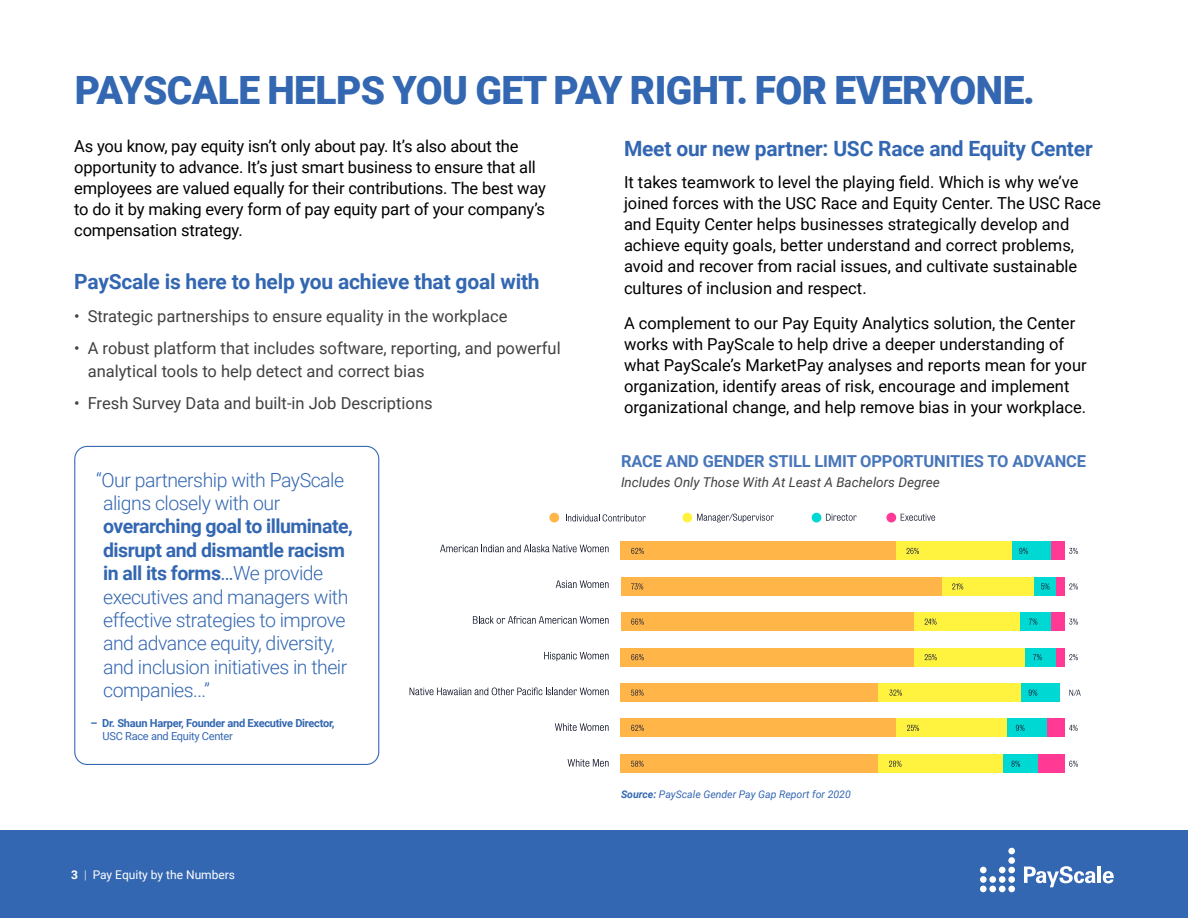
<style>
.page{position:relative;width:1188px;height:918px;background:#fff}
.page>*{position:absolute;margin:0;border:0;box-sizing:border-box;transform-origin:0 0}
.t1{font:900 39px "Roboto";letter-spacing:-.015em;color:#3367b2}
.t2{font:700 21px "Roboto";letter-spacing:-.01em;color:#3367b2}
.t3{font:300 19.5px/23.4px "Roboto";letter-spacing:-.025em;color:#3367b2}
.t4{font:16.5px/21px "Roboto";color:#000}
.t5{font:16.5px/22.5px "Roboto";color:#414042}
.t6{font:700 16.5px "Roboto";letter-spacing:-.01em;color:#4776ba}
.t7{font:italic 13.5px "Roboto";color:#414042}
.t8{font:12px "Roboto";color:#fff}
.t9{font:700 11.1px "Roboto";letter-spacing:-.025em;color:#3367b2}
.t10{font:11.1px "Roboto";letter-spacing:-.025em;color:#3367b2}
.t11{font:italic 10.5px "Roboto";color:#3367b2}
.s1{font-weight:700}
.s2{font-weight:400}
.s3{font-weight:300}
</style>
<div class="page">
<div style="left:0;top:830px;width:1188px;height:88px;background:#3367b2"></div>
<div style="left:1008px;top:848px;width:7px;height:6px;background:#fff;border-radius:50%"></div>
<div style="left:1008px;top:867px;width:7px;height:6px;background:#fff;border-radius:50%"></div>
<div style="left:1008px;top:857px;width:7px;height:7px;background:#fff;border-radius:50%"></div>
<div style="left:1008px;top:876px;width:7px;height:7px;background:#fff;border-radius:50%"></div>
<div style="left:1008px;top:886px;width:7px;height:6px;background:#fff;border-radius:50%"></div>
<div style="left:999px;top:867px;width:7px;height:6px;background:#fff;border-radius:50%"></div>
<div style="left:999px;top:876px;width:7px;height:7px;background:#fff;border-radius:50%"></div>
<div style="left:999px;top:886px;width:7px;height:6px;background:#fff;border-radius:50%"></div>
<div style="left:989px;top:876px;width:7px;height:7px;background:#fff;border-radius:50%"></div>
<div style="left:989px;top:886px;width:7px;height:6px;background:#fff;border-radius:50%"></div>
<div style="left:980px;top:867px;width:7px;height:6px;background:#fff;border-radius:50%"></div>
<div style="left:980px;top:876px;width:7px;height:7px;background:#fff;border-radius:50%"></div>
<div style="left:980px;top:886px;width:7px;height:6px;background:#fff;border-radius:50%"></div>
<svg style="left:1024px;top:866px;width:71px;height:21px"></svg>
<hr style="left:1098px;top:866px;width:3px;height:17px;background:#fff">
<svg style="left:1103px;top:871px;width:11px;height:12px"></svg>
<div style="left:74px;top:446px;width:305px;height:319px;border:1px solid #3367b2;border-radius:12px"></div>
<div style="left:1051px;top:542px;width:14px;height:18px;background:#ff3994"></div>
<div style="left:1011px;top:542px;width:40px;height:18px;background:#00d8d4"></div>
<div style="left:896px;top:542px;width:115px;height:18px;background:#fff33f"></div>
<div style="left:621px;top:542px;width:275px;height:18px;background:#ffb548"></div>
<div style="left:1056px;top:577px;width:9px;height:19px;background:#ff3994"></div>
<div style="left:1034px;top:577px;width:22px;height:19px;background:#00d8d4"></div>
<div style="left:942px;top:577px;width:92px;height:19px;background:#fff33f"></div>
<div style="left:621px;top:577px;width:321px;height:19px;background:#ffb548"></div>
<div style="left:1051px;top:612px;width:13px;height:19px;background:#ff3994"></div>
<div style="left:1020px;top:612px;width:31px;height:19px;background:#00d8d4"></div>
<div style="left:913px;top:612px;width:107px;height:19px;background:#fff33f"></div>
<div style="left:621px;top:612px;width:292px;height:19px;background:#ffb548"></div>
<div style="left:1056px;top:648px;width:9px;height:18px;background:#ff3994"></div>
<div style="left:1025px;top:648px;width:31px;height:18px;background:#00d8d4"></div>
<div style="left:914px;top:648px;width:111px;height:18px;background:#fff33f"></div>
<div style="left:621px;top:648px;width:293px;height:18px;background:#ffb548"></div>
<div style="left:1020px;top:683px;width:40px;height:19px;background:#00d8d4"></div>
<div style="left:878px;top:683px;width:142px;height:19px;background:#fff33f"></div>
<div style="left:621px;top:683px;width:257px;height:19px;background:#ffb548"></div>
<div style="left:1047px;top:719px;width:18px;height:18px;background:#ff3994"></div>
<div style="left:1007px;top:719px;width:40px;height:18px;background:#00d8d4"></div>
<div style="left:896px;top:719px;width:111px;height:18px;background:#fff33f"></div>
<div style="left:621px;top:719px;width:275px;height:18px;background:#ffb548"></div>
<div style="left:1038px;top:754px;width:27px;height:19px;background:#ff3994"></div>
<div style="left:1002px;top:754px;width:36px;height:19px;background:#00d8d4"></div>
<div style="left:878px;top:754px;width:124px;height:19px;background:#fff33f"></div>
<div style="left:621px;top:754px;width:257px;height:19px;background:#ffb548"></div>
<svg style="left:440px;top:545px;width:169px;height:7px"></svg>
<svg style="left:556px;top:580px;width:53px;height:8px"></svg>
<svg style="left:473px;top:616px;width:136px;height:8px"></svg>
<svg style="left:544px;top:652px;width:65px;height:9px"></svg>
<svg style="left:410px;top:688px;width:199px;height:7px"></svg>
<svg style="left:555px;top:723px;width:54px;height:8px"></svg>
<svg style="left:568px;top:759px;width:41px;height:8px"></svg>
<svg style="left:631px;top:761px;width:13px;height:6px"></svg>
<svg style="left:889px;top:761px;width:13px;height:6px"></svg>
<svg style="left:1011px;top:761px;width:9px;height:6px"></svg>
<svg style="left:1069px;top:761px;width:9px;height:6px"></svg>
<svg style="left:631px;top:725px;width:13px;height:6px"></svg>
<svg style="left:907px;top:725px;width:12px;height:6px"></svg>
<svg style="left:1016px;top:725px;width:9px;height:6px"></svg>
<svg style="left:1069px;top:725px;width:9px;height:6px"></svg>
<svg style="left:631px;top:690px;width:13px;height:6px"></svg>
<svg style="left:889px;top:690px;width:13px;height:6px"></svg>
<svg style="left:1029px;top:690px;width:8px;height:6px"></svg>
<svg style="left:1069px;top:690px;width:12px;height:6px"></svg>
<svg style="left:631px;top:654px;width:13px;height:6px"></svg>
<svg style="left:925px;top:654px;width:12px;height:6px"></svg>
<svg style="left:1033px;top:654px;width:9px;height:6px"></svg>
<svg style="left:1069px;top:654px;width:9px;height:6px"></svg>
<svg style="left:631px;top:619px;width:13px;height:6px"></svg>
<svg style="left:925px;top:619px;width:12px;height:6px"></svg>
<svg style="left:1029px;top:619px;width:8px;height:6px"></svg>
<svg style="left:1069px;top:619px;width:9px;height:6px"></svg>
<svg style="left:631px;top:583px;width:12px;height:7px"></svg>
<svg style="left:952px;top:583px;width:11px;height:7px"></svg>
<svg style="left:1041px;top:583px;width:8px;height:7px"></svg>
<svg style="left:1069px;top:583px;width:9px;height:7px"></svg>
<svg style="left:631px;top:548px;width:13px;height:6px"></svg>
<svg style="left:907px;top:548px;width:12px;height:6px"></svg>
<svg style="left:1019px;top:548px;width:9px;height:6px"></svg>
<svg style="left:1069px;top:548px;width:9px;height:6px"></svg>
<div style="left:549px;top:513px;width:10px;height:9px;background:#ffb548;border-radius:50%"></div>
<div style="left:683px;top:513px;width:9px;height:9px;background:#fff33f;border-radius:50%"></div>
<div style="left:812px;top:513px;width:9px;height:9px;background:#00d8d4;border-radius:50%"></div>
<div style="left:886px;top:513px;width:10px;height:9px;background:#ff3994;border-radius:50%"></div>
<svg style="left:566px;top:514px;width:80px;height:8px"></svg>
<svg style="left:697px;top:514px;width:77px;height:8px"></svg>
<svg style="left:826px;top:514px;width:31px;height:7px"></svg>
<svg style="left:901px;top:514px;width:34px;height:7px"></svg>
<h1 class="t1" style="left:75px;top:62px;width:962px">PAYSCALE HELPS YOU GET PAY RIGHT. FOR EVERYONE.</h1>
<p class="t4" style="left:74px;top:135px;width:473px">As you know, pay equity isn’t only about pay. It’s also about the opportunity to advance. It’s just smart business to ensure that all employees are valued equally for their contributions. The best way to do it by making every form of pay equity part of your company’s compensation strategy.</p>
<p class="t2" style="left:74px;top:266px;width:467px">PayScale is here to help you achieve that goal with</p>
<p class="t5" style="left:74px;top:304px;width:435px">• Strategic partnerships to ensure equality in the workplace</p>
<p class="t5" style="left:88px;top:336px;width:474px;text-indent:-13px">• A robust platform that includes software, reporting, and powerful analytical tools to help detect and correct bias</p>
<p class="t5" style="left:74px;top:391px;width:360px">• Fresh Survey Data and built-in Job Descriptions</p>
<p class="t2" style="left:624px;top:134px;width:470px">Meet our new partner: USC Race and Equity Center</p>
<p class="t4" style="left:624px;top:171px;width:478px">It takes teamwork to level the playing field. Which is why we’ve joined forces with the USC Race and Equity Center. The USC Race and Equity Center helps businesses strategically develop and achieve equity goals, better understand and correct problems, avoid and recover from racial issues, and cultivate sustainable</p>
<p class="t4" style="left:624px;top:270px;width:453px;line-height:34.5px">cultures of inclusion and respect.<br>A complement to our Pay Equity Analytics solution, the Center</p>
<p class="t4" style="left:624px;top:333px;width:464px">works with PayScale to help drive a deeper understanding of what PayScale’s MarketPay analyses and reports mean for your organization, identify areas of risk, encourage and implement organizational change, and help remove bias in your workplace.</p>
<p class="t3" style="left:103px;top:467px;width:243px;text-indent:-7px">“Our partnership with PayScale aligns closely with our</p>
<p class="t3" style="left:103px;top:514px;width:251px"><span class="s1">overarching goal to illuminate, disrupt and dismantle racism in all its forms</span><span class="s2">…</span>We provide executives and managers with effective strategies to improve and advance equity, diversity, and inclusion initiatives in their companies...”</p>
<p class="t9" style="left:91px;top:715px;width:246px">– Dr. Shaun Harper, Founder and Executive Director,</p>
<p class="t10" style="left:103px;top:728px;width:132px">USC Race and Equity Center</p>
<p class="t8" style="left:71px;top:866px;width:165px"><span class="s1">3</span> <span class="s3">|</span> Pay Equity by the Numbers</p>
<p class="t6" style="left:621px;top:449px;width:467px">RACE AND GENDER STILL LIMIT OPPORTUNITIES TO ADVANCE</p>
<p class="t7" style="left:621px;top:473px;width:320px">Includes Only Those With At Least A Bachelors Degree</p>
<p class="t11" style="left:621px;top:787px;width:231px"><span class="s1">Source:</span> PayScale Gender Pay Gap Report for 2020</p>
</div>
